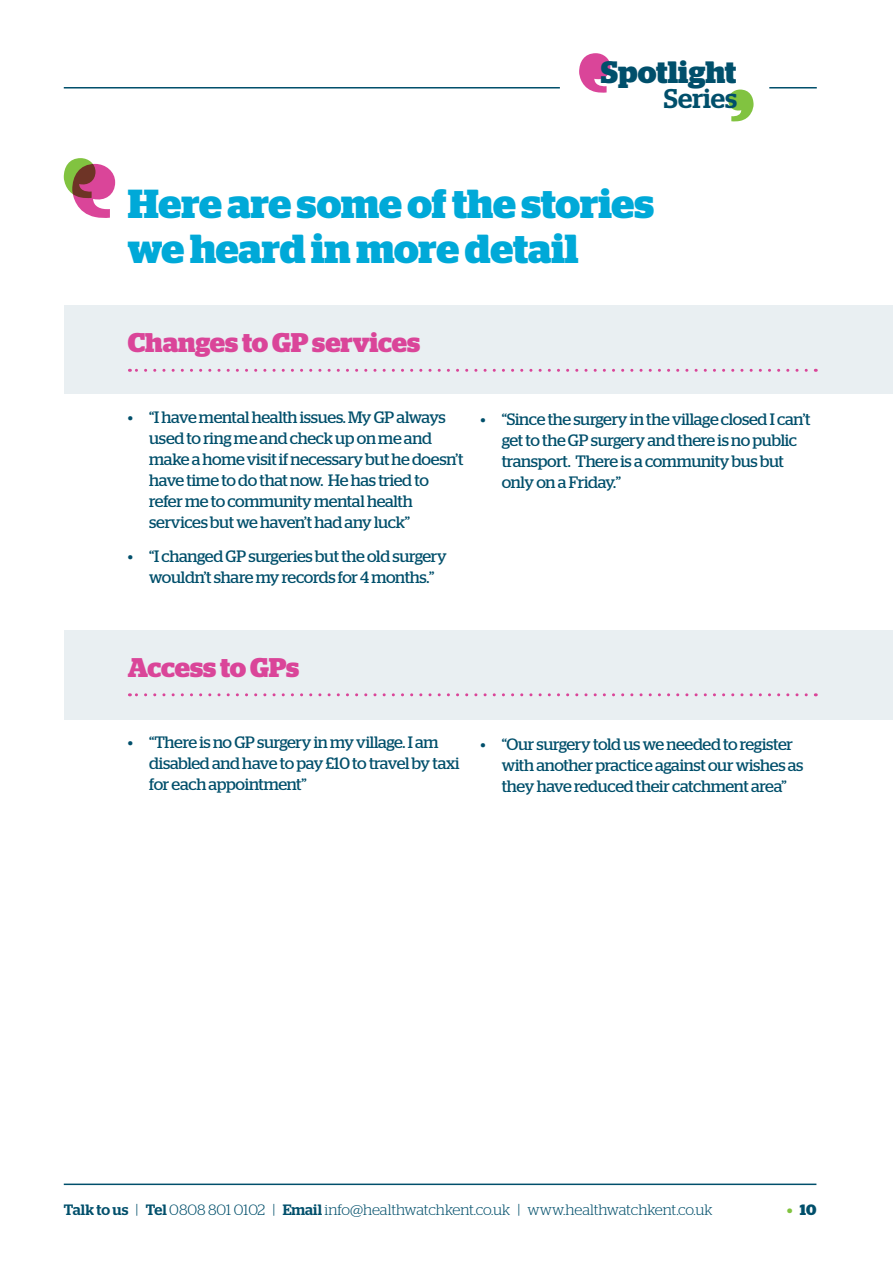
<style>
.page{position:relative;width:893px;height:1263px;background:#fff}
.page>*{position:absolute;margin:0;border:0;box-sizing:border-box;transform-origin:0 0}
.t1{font:700 40.5px/45px "Stag";letter-spacing:-.005em;color:#00a9d8}
.t2{font:700 30.9px "Stag";color:#004f6b}
.t3{font:700 27px "Stag";letter-spacing:-.005em;color:#da4599}
.t4{font:500 27px "Stag";color:#004f6b}
.t5{font:16.5px/21px "Stag";letter-spacing:-.02em;color:#004f6b}
.t6{font:300 15px "Stag";color:#004f6b}
.t7{font:700 15px "Stag";color:#004f6b}
.s1{font-weight:500}
.s2{color:#81c340}
</style>
<div class="page">
<hr style="left:64px;top:87px;width:496px;height:2px;background:#004f6b">
<hr style="left:64px;top:1183px;width:752px;height:2px;background:#004f6b">
<svg style="left:728px;top:90px;width:25px;height:32px"></svg>
<svg style="left:579px;top:53px;width:31px;height:40px"></svg>
<hr style="left:769px;top:87px;width:48px;height:2px;background:#004f6b">
<div style="left:64px;top:305px;width:829px;height:89px;background:#e9eff2"></div>
<svg style="left:64px;top:158px;width:51px;height:60px"></svg>
<div style="left:64px;top:630px;width:829px;height:89px;background:#e9eff2"></div>
<svg style="left:129px;top:369px;width:677px;height:3px"></svg>
<svg style="left:129px;top:693px;width:677px;height:3px"></svg>
<h2 class="t2" style="left:601px;top:55px;width:137px">Spotlight</h2>
<h3 class="t4" style="left:664px;top:83px;width:75px">Series</h3>
<h1 class="t1" style="left:128px;top:182px;width:528px">Here are some of the stories we heard in more detail</h1>
<h3 class="t3" style="left:128px;top:327px;width:294px">Changes to GP services</h3>
<p class="t5" style="left:149px;top:407px;width:316px;text-indent:-21px">• “I have mental health issues. My GP always used to ring me and check up on me and make a home visit if necessary but he doesn’t have time to do that now. He has tried to refer me to community mental health services but we haven’t had any luck”</p>
<p class="t5" style="left:128px;top:545px;width:320px;text-align:center">• “I changed GP surgeries but the old surgery wouldn’t share my records for 4 months.”</p>
<p class="t5" style="left:502px;top:408px;width:310px;text-indent:-21px">• “Since the surgery in the village closed I can’t get to the GP surgery and there is no public transport. There is a community bus but only on a Friday.”</p>
<h3 class="t3" style="left:128px;top:652px;width:173px">Access to GPs</h3>
<p class="t5" style="left:149px;top:731px;width:312px;text-indent:-21px">• “There is no GP surgery in my village. I am disabled and have to pay £10 to travel by taxi for each appointment”</p>
<p class="t5" style="left:502px;top:733px;width:303px;text-indent:-21px">• “Our surgery told us we needed to register with another practice against our wishes as they have reduced their catchment area”</p>
<p class="t6" style="left:64px;top:1202px;width:650px"><span class="s1">Talk to us</span> | <span class="s1">Tel</span> 0808 801 0102 | <span class="s1">Email</span> info@healthwatchkent.co.uk | www.healthwatchkent.co.uk</p>
<p class="t7" style="left:787px;top:1201px;width:31px"><span class="s2">•</span> 10</p>
</div>
